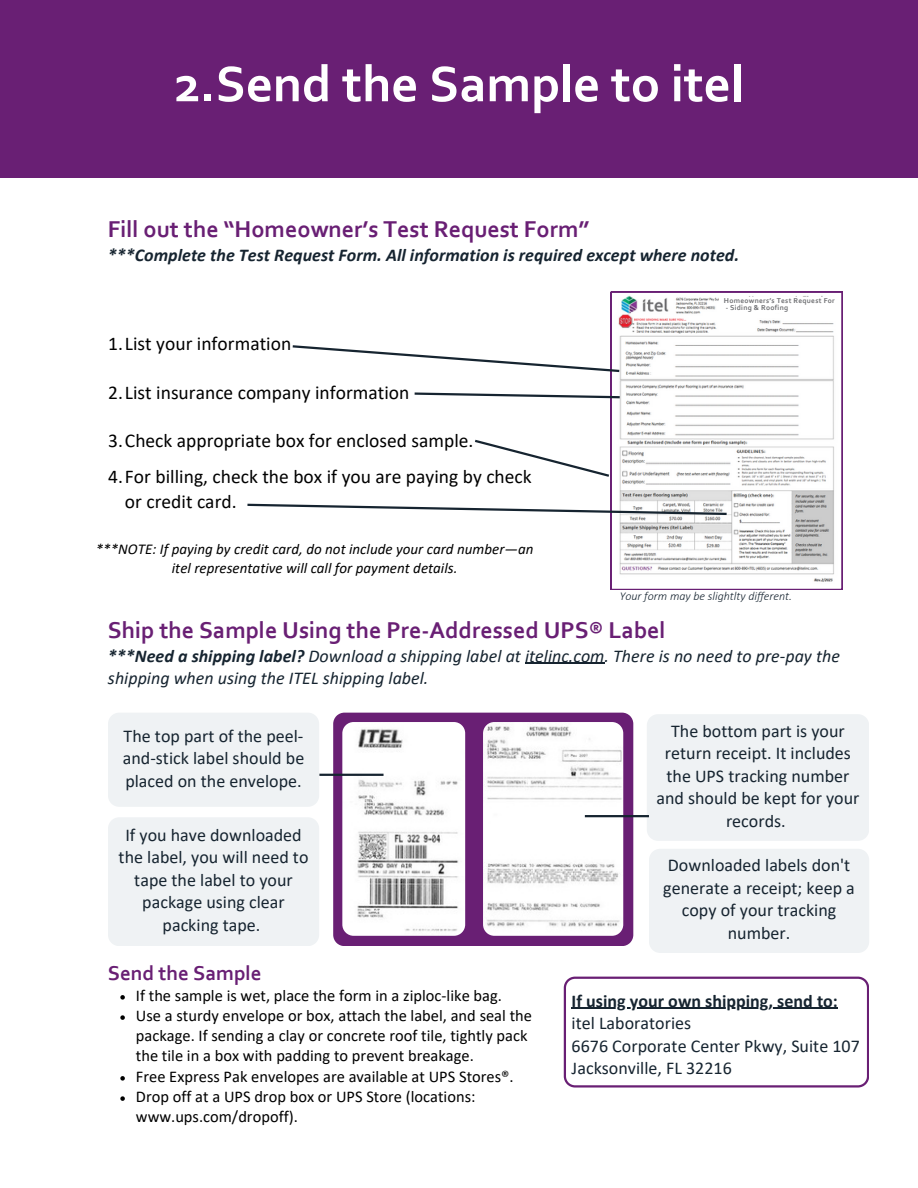
<style>
.page{position:relative;width:918px;height:1188px;background:#fff}
.page>*{position:absolute;margin:0;border:0;box-sizing:border-box;transform-origin:0 0}
.t1{font:700 52.5px "Corbel";color:#fff}
.t2{font:700 24px "Corbel";color:#691f74}
.t3{font:700 21px "Corbel";color:#691f74}
.t4{font:19.5px/24.8px "Calibri";color:#000}
.t5{font:18px/22.5px "Calibri";color:#162430;text-align:center}
.t6{font:italic 18px/22.5px "Calibri";color:#162430}
.t7{font:italic 700 18px "Calibri";color:#162430}
.t8{font:16.5px/20.2px "Calibri";color:#000}
.t9{font:italic 15px/19.2px "Calibri";color:#000;text-align:center}
.t10{font:italic 300 12px "Calibri";color:#162430}
.t11{font:700 7.5px "Corbel";letter-spacing:.035em;color:#6d6e71}
.s1{font-weight:700}
</style>
<div class="page">
<div style="left:0;top:0;width:918px;height:177px;background:#691f74"></div>
<svg style="left:611px;top:292px;width:231px;height:298px"></svg>
<svg style="left:292px;top:344px;width:330px;height:29px"></svg>
<svg style="left:414px;top:391px;width:208px;height:9px"></svg>
<svg style="left:475px;top:438px;width:137px;height:40px"></svg>
<svg style="left:247px;top:503px;width:482px;height:13px"></svg>
<div style="left:333px;top:713px;width:300px;height:233px;background:#691f74"></div>
<img style="left:342px;top:722px;width:123px;height:214px;border-radius:11px">
<img style="left:483px;top:722px;width:140px;height:214px;border-radius:11px">
<div style="left:108px;top:713px;width:211px;height:94px;background:#eff2f4"></div>
<div style="left:108px;top:817px;width:211px;height:129px;background:#eff2f4"></div>
<div style="left:647px;top:714px;width:222px;height:127px;background:#eff2f4"></div>
<div style="left:649px;top:849px;width:220px;height:104px;background:#eff2f4"></div>
<hr style="left:319px;top:774px;width:65px;height:2px;background:#162430">
<hr style="left:585px;top:815px;width:64px;height:2px;background:#162430">
<svg style="left:564px;top:977px;width:305px;height:111px"></svg>
<hr style="left:572px;top:1008px;width:266px;height:1px;background:#162430">
<div style="left:719px;top:297px;width:119px;height:16px;background:#fff"></div>
<hr style="left:525px;top:663px;width:80px;height:1px;background:#162430">
<svg style="left:120px;top:995px;width:5px;height:5px"></svg>
<svg style="left:120px;top:1015px;width:5px;height:5px"></svg>
<svg style="left:120px;top:1076px;width:5px;height:5px"></svg>
<svg style="left:120px;top:1096px;width:5px;height:5px"></svg>
<h1 class="t1" style="left:174px;top:62px;width:571px">2.Send the Sample to itel</h1>
<p class="t2" style="left:108px;top:220px;width:483px">Fill out the “Homeowner’s Test Request Form”</p>
<p class="t7" style="left:108px;top:248px;width:633px">***Complete the Test Request Form. All information is required except where noted.</p>
<h2 class="t4" style="left:108px;top:333px;width:185px">1.List your information</h2>
<h5 class="t4" style="left:108px;top:381px;width:303px">2.List insurance company information</h5>
<p class="t4" style="left:108px;top:430px;width:367px">3.Check appropriate box for enclosed sample.</p>
<p class="t4" style="left:125px;top:466px;width:408px;text-indent:-17px">4.For billing, check the box if you are paying by check or credit card.</p>
<p class="t9" style="left:96px;top:541px;width:439px">***NOTE: If paying by credit card, do not include your card number—an itel representative will call for payment details.</p>
<h6 class="t11" style="left:724px;top:297px;width:112px">Homeowners’s Test Request For</h6>
<p class="t11" style="left:726px;top:305px;width:64px">- Siding &amp; Roofing</p>
<p class="t10" style="left:620px;top:591px;width:174px">Your form may be slightlty different.</p>
<p class="t2" style="left:108px;top:620px;width:559px">Ship the Sample Using the Pre-Addressed UPS® Label</p>
<h2 class="t6" style="left:108px;top:646px;width:734px"><span class="s1">***Need a shipping label?</span> Download a shipping label at itelinc.com. There is no need to pre-pay the shipping when using the ITEL shipping label.</h2>
<p class="t5" style="left:123px;top:726px;width:183px;text-align:justify">The top part of the peel&shy;and-stick label should be placed on the envelope.</p>
<p class="t5" style="left:119px;top:825px;width:191px">If you have downloaded the label, you will need to tape the label to your package using clear packing tape.</p>
<p class="t3" style="left:108px;top:964px;width:155px">Send the Sample</p>
<h6 class="t8" style="left:136px;top:986px;width:368px">If the sample is wet, place the form in a ziploc-like bag.</h6>
<h6 class="t8" style="left:136px;top:1007px;width:398px">Use a sturdy envelope or box, attach the label, and seal the package. If sending a clay or concrete roof tile, tightly pack the tile in a box with padding to prevent breakage.</h6>
<h6 class="t8" style="left:136px;top:1067px;width:379px">Free Express Pak envelopes are available at UPS Stores®.</h6>
<p class="t8" style="left:136px;top:1088px;width:341px">Drop off at a UPS drop box or UPS Store (locations: www.ups.com/dropoff).</p>
<p class="t5" style="left:656px;top:721px;width:205px">The bottom part is your return receipt. It includes the UPS tracking number and should be kept for your records.</p>
<p class="t5" style="left:663px;top:856px;width:193px">Downloaded labels don't generate a receipt; keep a copy of your tracking number.</p>
<p class="t5" style="left:572px;top:991px;width:290px;text-align:left"><span class="s1">If using your own shipping, send to: </span>itel Laboratories<br>6676 Corporate Center Pkwy, Suite 107<br>Jacksonville, FL 32216</p>
</div>
